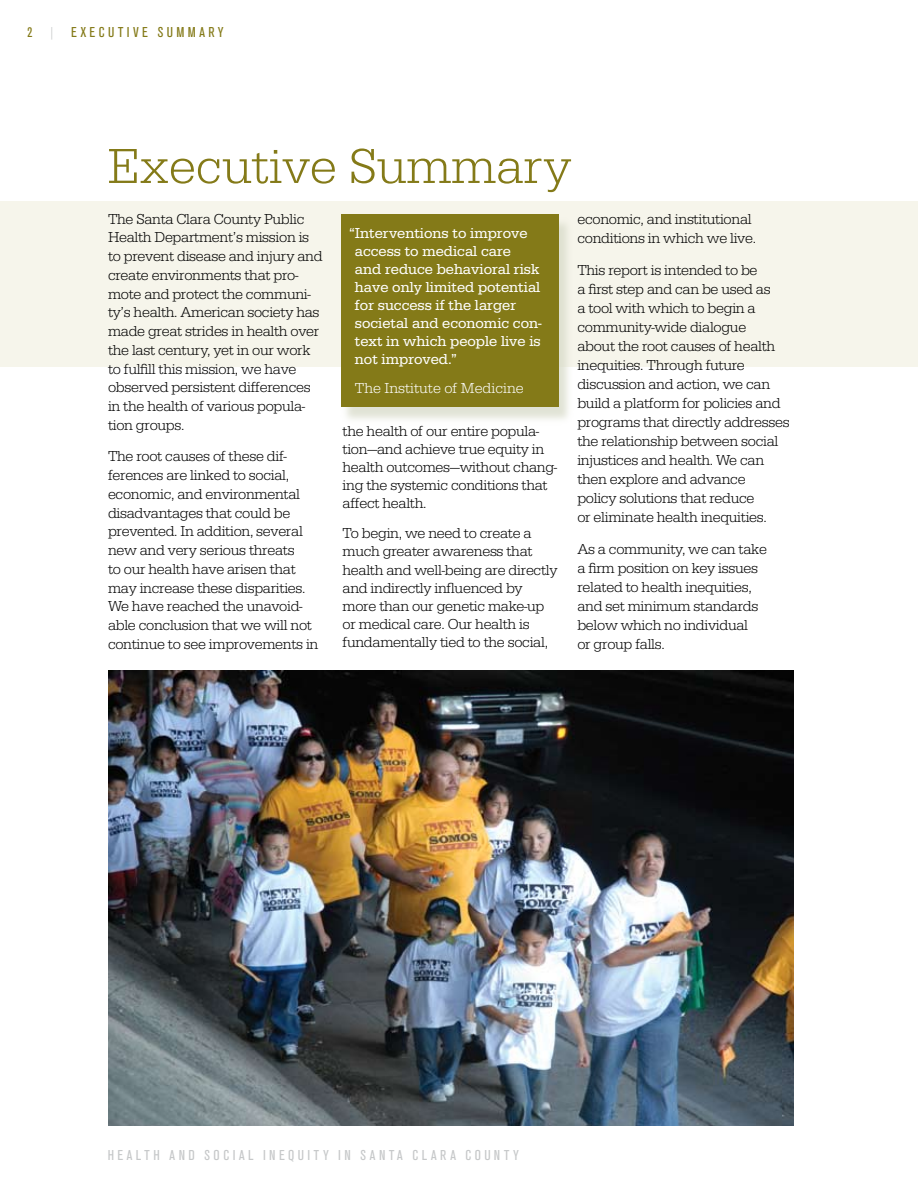
<style>
.page{position:relative;width:918px;height:1188px;background:#fff}
.page>*{position:absolute;margin:0;border:0;box-sizing:border-box;transform-origin:0 0}
.t1{font:51px "Serifa Lgt";color:#847a18}
.t2{font:15px/18.8px "Serifa Lgt";letter-spacing:-.02em;color:#000}
.t3{font:15px/18px "Serifa Rmn";color:#fff}
.t4{font:15px "A Grotesk Rgl Cnd";letter-spacing:.22em;color:#c6c8c9}
.t5{font:15px "Serifa Lgt";color:#fff}
.t6{font:15px "A Grotesk Rgl Cnd";letter-spacing:.22em;color:#847a18}
.s1{color:#c6c8c9}
</style>
<div class="page">
<div style="left:0;top:202px;width:918px;height:165px;background:#f6f5eb"></div>
<div style="left:340px;top:217px;width:233px;height:209px;background:#d7dac8;opacity:.75"></div>
<div style="left:341px;top:214px;width:218px;height:193px;background:#847a18"></div>
<img style="left:109px;top:670px;width:685px;height:455px">
<p class="t6" style="left:27px;top:22px;width:198px">2 <span class="s1">|</span> EXECUTIVE SUMMARY</p>
<h1 class="t1" style="left:107px;top:132px;width:465px">Executive Summary</h1>
<p class="t2" style="left:108px;top:211px;width:216px">The Santa Clara County Public<br>Health Department’s mission is to prevent disease and injury and create environments that pro&shy;mote and protect the communi&shy;ty’s health. American society has made great strides in health over the last century, yet in our work to fulfill this mission, we have observed persistent differences in the health of various popula&shy;tion groups.</p>
<p class="t2" style="left:108px;top:448px;width:212px">The root causes of these dif&shy;ferences are linked to social, economic, and environmental disadvantages that could be prevented. In addition, several new and very serious threats<br>to our health have arisen that may increase these disparities.<br>We have reached the unavoid&shy;able conclusion that we will not continue to see improvements in</p>
<p class="t2" style="left:577px;top:211px;width:180px">economic, and institutional conditions in which we live.</p>
<p class="t2" style="left:577px;top:262px;width:214px">This report is intended to be<br>a first step and can be used as<br>a tool with which to begin a community-wide dialogue<br>about the root causes of health inequities. Through future discussion and action, we can build a platform for policies and programs that directly addresses the relationship between social injustices and health. We can then explore and advance<br>policy solutions that reduce<br>or eliminate health inequities.</p>
<p class="t2" style="left:577px;top:541px;width:191px">As a community, we can take a firm position on key issues related to health inequities, and set minimum standards below which no individual<br>or group falls.</p>
<p class="t3" style="left:355px;top:226px;width:188px;text-indent:-6px">“Interventions to improve access to medical care<br>and reduce behavioral risk have only limited potential for success if the larger societal and economic con&shy;text in which people live is not improved.”</p>
<p class="t5" style="left:355px;top:378px;width:170px">The Institute of Medicine</p>
<p class="t2" style="left:343px;top:423px;width:216px;line-height:18px">the health of our entire popula&shy;tion—and achieve true equity in health outcomes—without chang&shy;ing the systemic conditions that affect health.</p>
<p class="t2" style="left:343px;top:526px;width:216px;line-height:18px">To begin, we need to create a much greater awareness that health and well-being are directly and indirectly influenced by more than our genetic make-up or medical care. Our health is fundamentally tied to the social,</p>
<p class="t4" style="left:108px;top:1145px;width:413px">HEALTH AND SOCIAL INEQUITY IN SANTA CLARA COUNTY</p>
</div>
